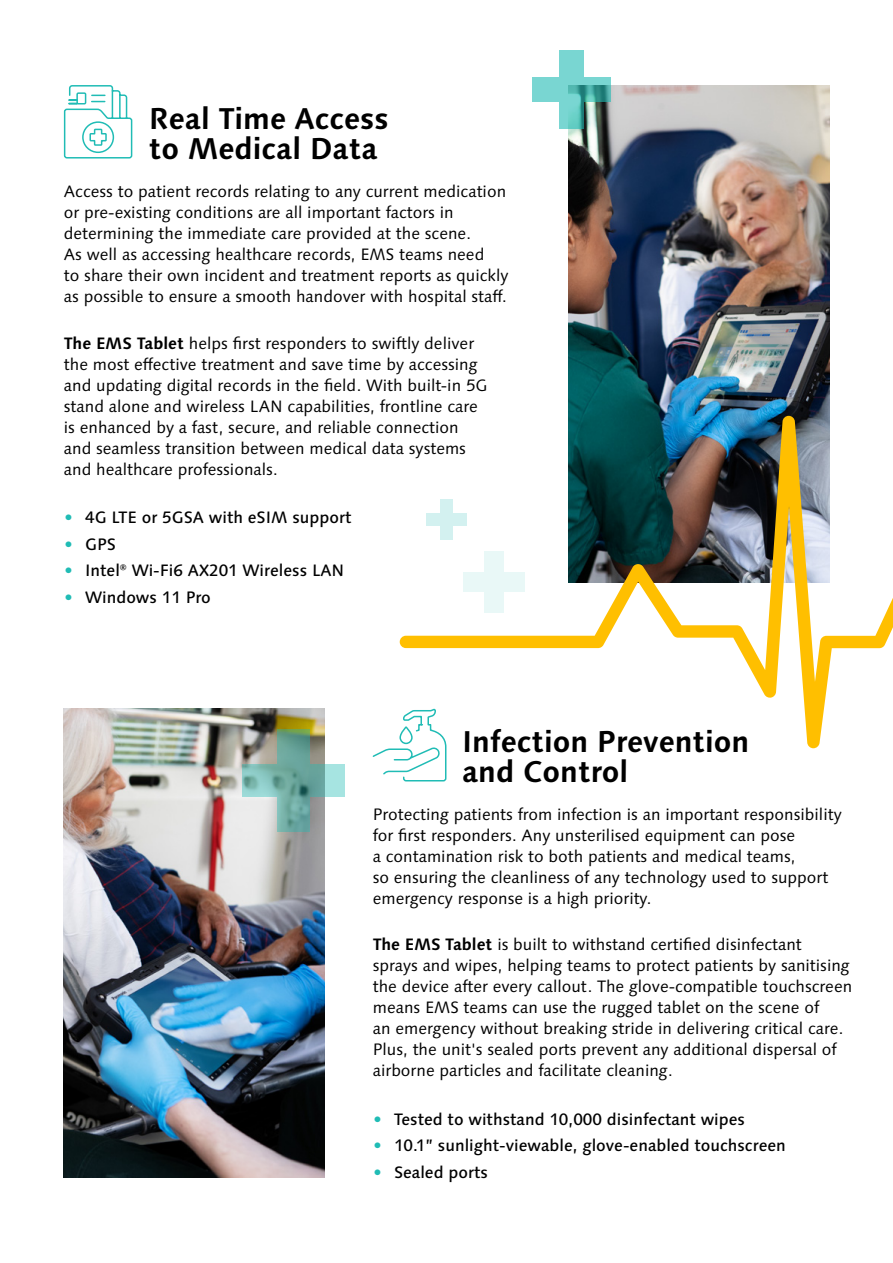
<style>
.page{position:relative;width:893px;height:1263px;background:#fff}
.page>*{position:absolute;margin:0;border:0;box-sizing:border-box;transform-origin:0 0}
.t1{font:700 30px/30px "Syntax Next LT Pro";color:#000}
.t2{font:16.5px/21px "Syntax Next LT Pro";color:#000}
.t3{font:500 16.5px "Syntax Next LT Pro";color:#000}
.s1{font-weight:700}
.s2{color:#20bcb5}
</style>
<div class="page">
<svg style="left:63px;top:85px;width:70px;height:74px"></svg>
<svg style="left:372px;top:735px;width:75px;height:47px"></svg>
<img style="left:568px;top:85px;width:261px;height:331px">
<img style="left:64px;top:709px;width:261px;height:469px">
<svg style="left:400px;top:416px;width:493px;height:332px"></svg>
<svg style="left:559px;top:50px;width:25px;height:79px"></svg>
<svg style="left:532px;top:77px;width:79px;height:25px;background:#65c4bf"></svg>
<div style="left:440px;top:500px;width:13px;height:40px;background:#d3f1f0"></div>
<div style="left:426px;top:513px;width:41px;height:13px;background:#d3f1f0"></div>
<div style="left:484px;top:551px;width:20px;height:62px;background:#e9f8f7"></div>
<div style="left:463px;top:572px;width:62px;height:20px;background:#e9f8f7"></div>
<svg style="left:277px;top:729px;width:33px;height:102px;background:#6aa598"></svg>
<svg style="left:242px;top:764px;width:103px;height:32px;background:#7cb8b1"></svg>
<h1 class="t1" style="left:149px;top:103px;width:241px">Real Time Access to Medical Data</h1>
<p class="t2" style="left:64px;top:181px;width:446px">Access to patient records relating to any current medication or pre-existing conditions are all important factors in determining the immediate care provided at the scene.<br>As well as accessing healthcare records, EMS teams need<br>to share their own incident and treatment reports as quickly as possible to ensure a smooth handover with hospital staff.</p>
<p class="t2" style="left:64px;top:332px;width:425px"><span class="s1">The EMS Tablet</span> helps first responders to swiftly deliver the most effective treatment and save time by accessing and updating digital records in the field. With built-in 5G stand alone and wireless LAN capabilities, frontline care is enhanced by a fast, secure, and reliable connection and seamless transition between medical data systems and healthcare professionals.</p>
<p class="t3" style="left:64px;top:506px;width:289px"><span class="s2">•</span> 4G LTE or 5GSA with eSIM support</p>
<p class="t3" style="left:64px;top:533px;width:54px"><span class="s2">•</span> GPS</p>
<p class="t3" style="left:64px;top:560px;width:282px"><span class="s2">•</span> Intel® Wi-Fi6 AX201 Wireless LAN</p>
<p class="t3" style="left:64px;top:587px;width:149px"><span class="s2">•</span> Windows 11 Pro</p>
<h1 class="t1" style="left:462px;top:726px;width:289px">Infection Prevention and Control</h1>
<p class="t2" style="left:373px;top:803px;width:470px">Protecting patients from infection is an important responsibility for first responders. Any unsterilised equipment can pose<br>a contamination risk to both patients and medical teams,<br>so ensuring the cleanliness of any technology used to support emergency response is a high priority.</p>
<p class="t2" style="left:373px;top:934px;width:481px"><span class="s1">The EMS Tablet</span> is built to withstand certified disinfectant<br>sprays and wipes, helping teams to protect patients by sanitising the device after every callout. The glove-compatible touchscreen means EMS teams can use the rugged tablet on the scene of<br>an emergency without breaking stride in delivering critical care.<br>Plus, the unit's sealed ports prevent any additional dispersal of airborne particles and facilitate cleaning.</p>
<p class="t3" style="left:373px;top:1108px;width:374px"><span class="s2">•</span> Tested to withstand 10,000 disinfectant wipes</p>
<p class="t3" style="left:373px;top:1135px;width:415px"><span class="s2">•</span> 10.1” sunlight-viewable, glove-enabled touchscreen</p>
<p class="t3" style="left:373px;top:1162px;width:117px"><span class="s2">•</span> Sealed ports</p>
</div>
